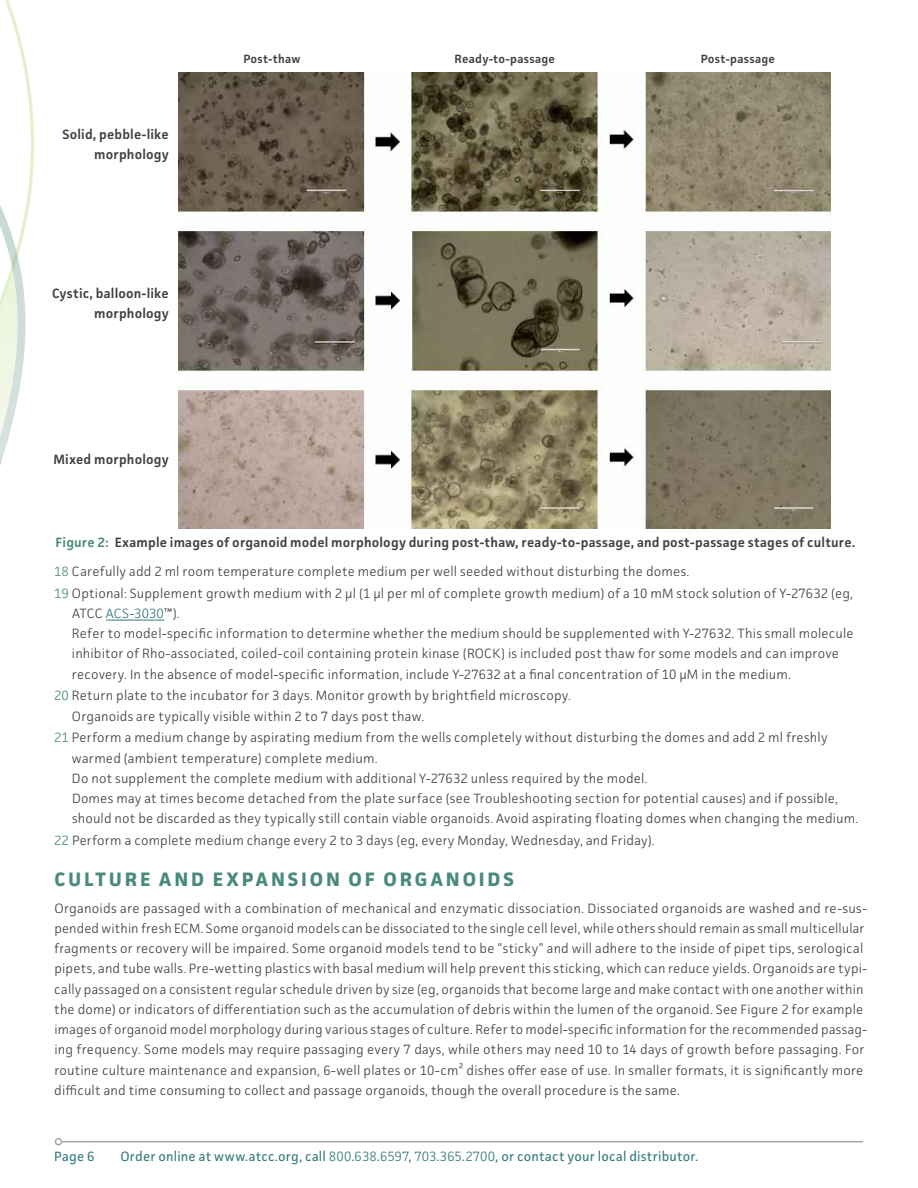
<style>
.page{position:relative;width:918px;height:1188px;background:#fff}
.page>*{position:absolute;margin:0;border:0;box-sizing:border-box;transform-origin:0 0}
.t1{font:700 19.5px "Facit";letter-spacing:.145em;color:#488a7b}
.t2{font:300 13.5px/20.2px "Facit";letter-spacing:.015em;color:#414042}
.t3{font:600 13.5px/20.2px "Facit";letter-spacing:.015em;color:#414042;text-align:right}
.t4{font:13.5px "Facit";letter-spacing:.01em;color:#34797c}
.t5{font:600 12px "Facit";letter-spacing:.02em;color:#414042}
.s1{color:#488a7b}
.s2{font-weight:300;color:#488a7b}
.s3{font-weight:300}
.s4{color:#34797c}
</style>
<div class="page">
<hr style="left:62px;top:1141px;width:801px;height:1px;background:#a8a8aa">
<div style="left:55px;top:1138px;width:7px;height:7px;border:2px solid #a8a8aa;border-radius:50%"></div>
<hr style="left:106px;top:620px;width:58px;height:1px;background:#34797c">
<img style="left:178px;top:72px;width:653px;height:457px">
<svg style="left:0;top:0;width:34px;height:466px"></svg>
<p class="t3" style="left:62px;top:124px;width:108px">Solid, pebble-like morphology</p>
<p class="t3" style="left:52px;top:283px;width:118px">Cystic, balloon-like morphology</p>
<p class="t3" style="left:54px;top:449px;width:117px">Mixed morphology</p>
<p class="t5" style="left:243px;top:52px;width:59px">Post-thaw</p>
<p class="t5" style="left:455px;top:52px;width:102px">Ready-to-passage</p>
<p class="t5" style="left:701px;top:52px;width:76px">Post-passage</p>
<p class="t3" style="left:54px;top:527px;width:803px;line-height:29.2px;text-align:left"><span class="s1">Figure 2:</span> Example images of organoid model morphology during post-thaw, ready-to-passage, and post-passage stages of culture.<br><span class="s2">18</span> <span class="s3">Carefully add 2 ml room temperature complete medium per well seeded without disturbing the domes.</span></p>
<p class="t2" style="left:72px;top:583px;width:783px;text-indent:-18px"><span class="s1">19</span> Optional: Supplement growth medium with 2 μl (1 μl per ml of complete growth medium) of a 10 mM stock solution of Y-27632 (eg, ATCC <span class="s4">ACS-3030</span>™).<br>Refer to model-specific information to determine whether the medium should be supplemented with Y-27632. This small molecule inhibitor of Rho-associated, coiled-coil containing protein kinase (ROCK) is included post thaw for some models and can improve recovery. In the absence of model-specific information, include Y-27632 at a final concentration of 10 μM in the medium.</p>
<p class="t2" style="left:72px;top:685px;width:501px;text-indent:-18px"><span class="s1">20</span> Return plate to the incubator for 3 days. Monitor growth by brightfield microscopy.<br>Organoids are typically visible within 2 to 7 days post thaw.</p>
<p class="t2" style="left:72px;top:727px;width:788px;text-indent:-18px"><span class="s1">21</span> Perform a medium change by aspirating medium from the wells completely without disturbing the domes and add 2 ml freshly warmed (ambient temperature) complete medium.<br>Do not supplement the complete medium with additional Y-27632 unless required by the model.<br>Domes may at times become detached from the plate surface (see Troubleshooting section for potential causes) and if possible, should not be discarded as they typically still contain viable organoids. Avoid aspirating floating domes when changing the medium.</p>
<p class="t2" style="left:54px;top:830px;width:602px"><span class="s1">22</span> Perform a complete medium change every 2 to 3 days (eg, every Monday, Wednesday, and Friday).</p>
<h1 class="t1" style="left:55px;top:867px;width:461px">CULTURE AND EXPANSION OF ORGANOIDS</h1>
<p class="t2" style="left:54px;top:898px;width:814px">Organoids are passaged with a combination of mechanical and enzymatic dissociation. Dissociated organoids are washed and re-sus&shy;pended within fresh ECM. Some organoid models can be dissociated to the single cell level, while others should remain as small multicellular fragments or recovery will be impaired. Some organoid models tend to be “sticky” and will adhere to the inside of pipet tips, serological pipets, and tube walls. Pre-wetting plastics with basal medium will help prevent this sticking, which can reduce yields. Organoids are typi&shy;cally passaged on a consistent regular schedule driven by size (eg, organoids that become large and make contact with one another within the dome) or indicators of differentiation such as the accumulation of debris within the lumen of the organoid. See Figure 2 for example images of organoid model morphology during various stages of culture. Refer to model-specific information for the recommended passag&shy;ing frequency. Some models may require passaging every 7 days, while others may need 10 to 14 days of growth before passaging. For routine culture maintenance and expansion, 6-well plates or 10-cm² dishes offer ease of use. In smaller formats, it is significantly more difficult and time consuming to collect and passage organoids, though the overall procedure is the same.</p>
<p class="t4" style="left:54px;top:1148px;width:42px">Page 6</p>
<p class="t4" style="left:121px;top:1148px;width:579px">Order online at www.atcc.org, call <span class="s3">800</span>.<span class="s3">638</span>.<span class="s3">6597</span>, <span class="s3">703</span>.<span class="s3">365</span>.<span class="s3">2700</span>, or contact your local distributor.</p>
</div>
